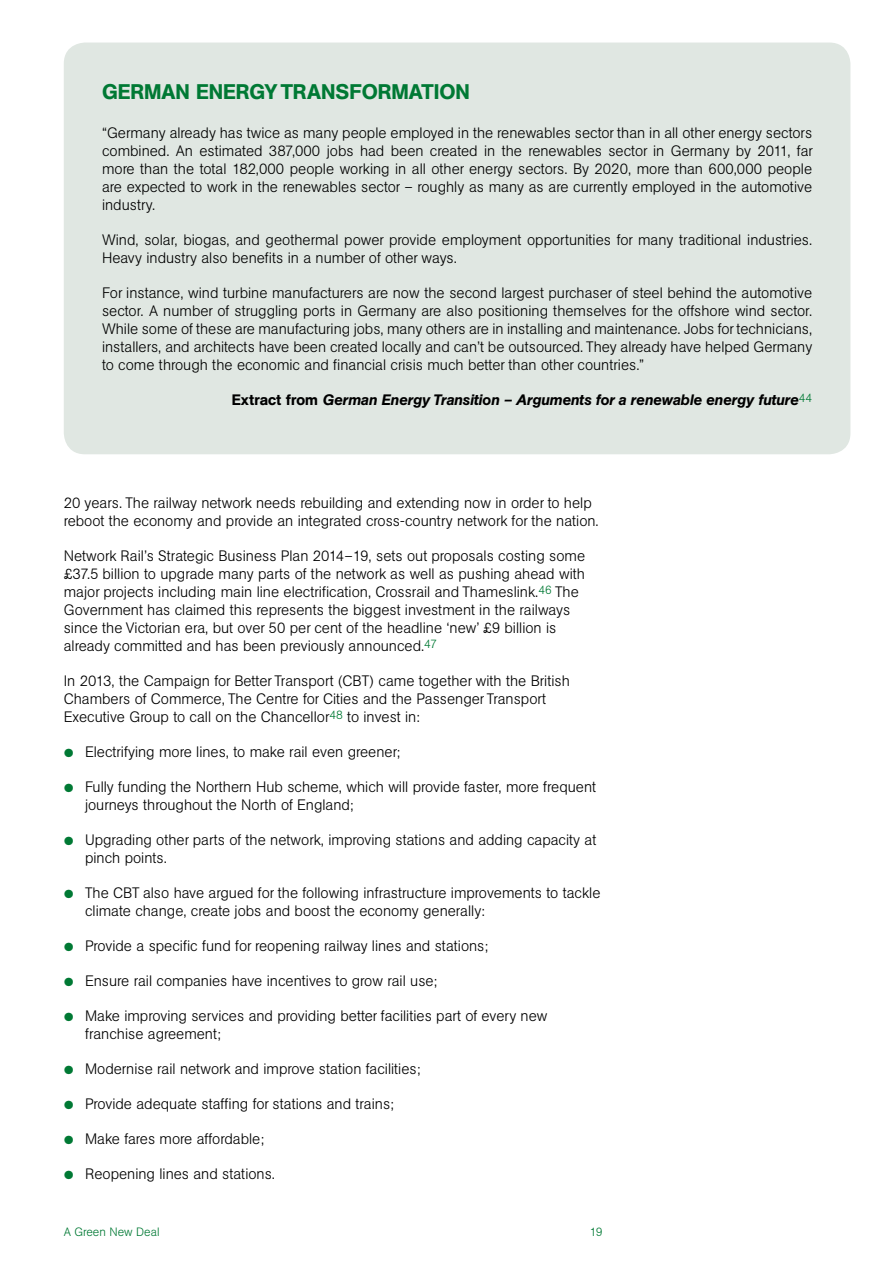
<style>
.page{position:relative;width:893px;height:1263px;background:#fff}
.page>*{position:absolute;margin:0;border:0;box-sizing:border-box;transform-origin:0 0}
.t1{font:500 21px "AG Book BQ";color:#007934}
.t2{font:300 15px/18px "AG Book BQ";color:#000}
.t3{font:italic 500 15px "AG Book BQ";color:#000}
.t4{font:300 12px "AG Book BQ";color:#007934}
.s1{font-style:normal}
.s2{font-family:"European Pi Three";font-weight:400;font-size:12px;color:#007934}
</style>
<div class="page">
<div style="left:64px;top:43px;width:786px;height:411px;background:#e0e7e2;border-radius:21px"></div>
<h1 class="t1" style="left:102px;top:79px;width:369px">GERMAN ENERGY TRANSFORMATION</h1>
<p class="t2" style="left:102px;top:124px;width:712px;text-align:justify">“Germany already has twice as many people employed in the renewables sector than in all other energy sectors combined. An estimated 387,000 jobs had been created in the renewables sector in Germany by 2011, far more than the total 182,000 people working in all other energy sectors. By 2020, more than 600,000 people are expected to work in the renewables sector – roughly as many as are currently employed in the automotive industry.</p>
<p class="t2" style="left:102px;top:231px;width:712px">Wind, solar, biogas, and geothermal power provide employment opportunities for many traditional industries.<br>Heavy industry also benefits in a number of other ways.</p>
<p class="t2" style="left:102px;top:284px;width:712px;text-align:justify">For instance, wind turbine manufacturers are now the second largest purchaser of steel behind the automotive sector. A number of struggling ports in Germany are also positioning themselves for the offshore wind sector.<br>While some of these are manufacturing jobs, many others are in installing and maintenance. Jobs for technicians, installers, and architects have been created locally and can’t be outsourced. They already have helped Germany to come through the economic and financial crisis much better than other countries.”</p>
<p class="t3" style="left:232px;top:391px;width:582px"><span class="s1">Extract from</span> German Energy Transition – Arguments for a renewable energy future<sup>44</sup></p>
<p class="t2" style="left:64px;top:494px;width:536px">20 years. The railway network needs rebuilding and extending now in order to help reboot the economy and provide an integrated cross-country network for the nation.</p>
<p class="t2" style="left:64px;top:547px;width:523px">Network Rail’s Strategic Business Plan 2014–19, sets out proposals costing some £37.5 billion to upgrade many parts of the network as well as pushing ahead with major projects including main line electrification, Crossrail and Thameslink.<sup>46</sup> The Government has claimed this represents the biggest investment in the railways since the Victorian era, but over 50 per cent of the headline ‘new’ £9 billion is already committed and has been previously announced.<sup>47</sup></p>
<p class="t2" style="left:64px;top:672px;width:508px">In 2013, the Campaign for Better Transport (CBT) came together with the British<br>Chambers of Commerce, The Centre for Cities and the Passenger Transport<br>Executive Group to call on the Chancellor<sup>48</sup> to invest in:</p>
<p class="t2" style="left:64px;top:743px;width:338px"><span class="s2">P</span> Electrifying more lines, to make rail even greener;</p>
<p class="t2" style="left:85px;top:778px;width:513px;text-indent:-21px"><span class="s2">P</span> Fully funding the Northern Hub scheme, which will provide faster, more frequent journeys throughout the North of England;</p>
<p class="t2" style="left:85px;top:831px;width:513px;text-indent:-21px"><span class="s2">P</span> Upgrading other parts of the network, improving stations and adding capacity at pinch points.</p>
<p class="t2" style="left:85px;top:884px;width:517px;text-indent:-21px"><span class="s2">P</span> The CBT also have argued for the following infrastructure improvements to tackle climate change, create jobs and boost the economy generally:</p>
<p class="t2" style="left:64px;top:937px;width:426px"><span class="s2">P</span> Provide a specific fund for reopening railway lines and stations;</p>
<p class="t2" style="left:64px;top:972px;width:375px"><span class="s2">P</span> Ensure rail companies have incentives to grow rail use;</p>
<p class="t2" style="left:85px;top:1007px;width:464px;text-indent:-21px"><span class="s2">P</span> Make improving services and providing better facilities part of every new franchise agreement;</p>
<p class="t2" style="left:64px;top:1060px;width:358px"><span class="s2">P</span> Modernise rail network and improve station facilities;</p>
<p class="t2" style="left:64px;top:1095px;width:332px"><span class="s2">P</span> Provide adequate staffing for stations and trains;</p>
<p class="t2" style="left:64px;top:1130px;width:202px"><span class="s2">P</span> Make fares more affordable;</p>
<p class="t2" style="left:64px;top:1165px;width:213px"><span class="s2">P</span> Reopening lines and stations.</p>
<p class="t4" style="left:64px;top:1224px;width:97px">A Green New Deal</p>
<p class="t4" style="left:590px;top:1224px;width:14px">19</p>
</div>
